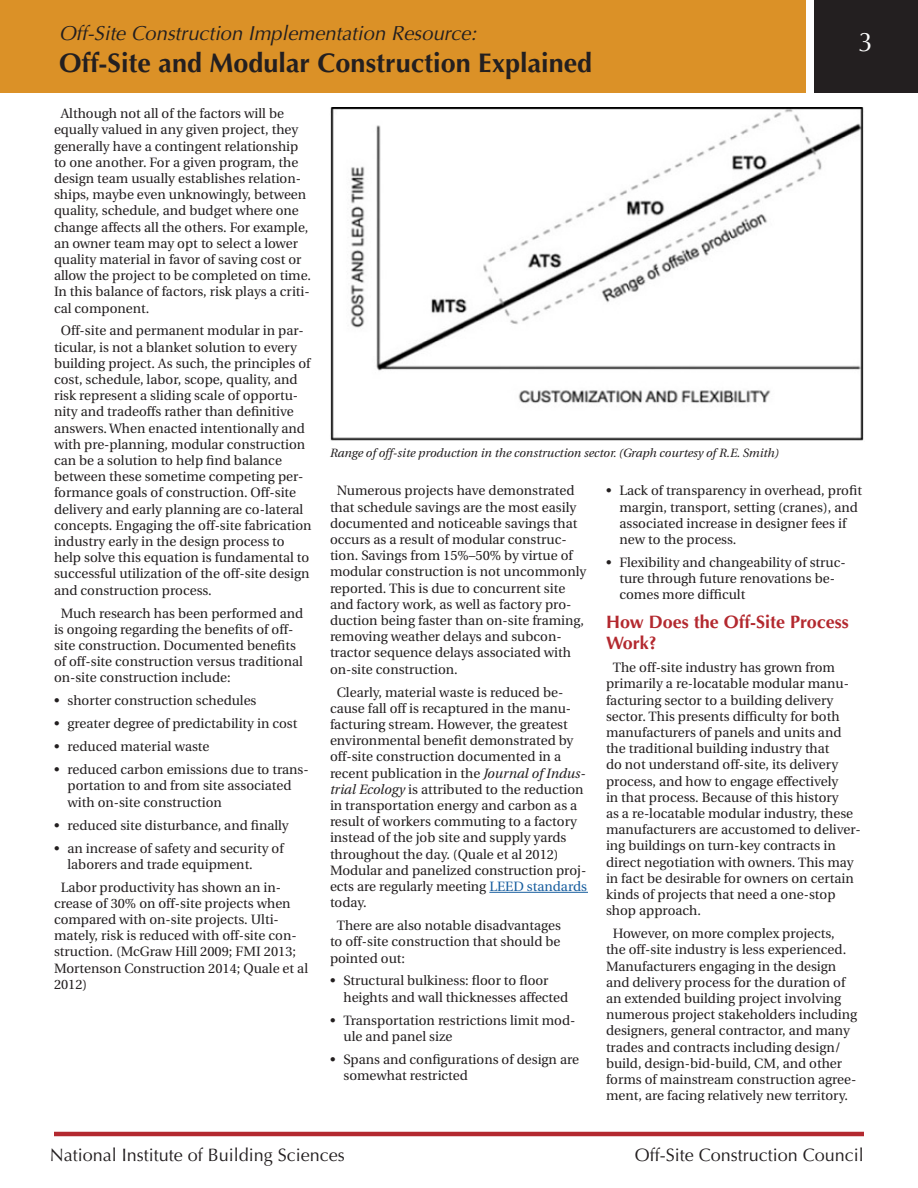
<style>
.page{position:relative;width:918px;height:1188px;background:#fff}
.page>*{position:absolute;margin:0;border:0;box-sizing:border-box;transform-origin:0 0}
.t1{font:700 27px "Optima";color:#231f20}
.subhead{font:27px "Optima";color:#fff}
.t2{font:italic 20.25px "Optima";color:#231f20}
.t3{font:18px "Optima";color:#231f20}
.subhead-2{font:700 18px/21.6px "Optima";color:#b3292f}
.hanging_indent{font:13.5px/16.2px "Utopia";color:#231f20}
.t4{font:italic 12px "Utopia";color:#231f20}
.s1{font-style:italic}
.s2{color:#175d9e}
</style>
<div class="page">
<div style="left:0;top:0;width:806px;height:93px;background:#db9127"></div>
<div style="left:814px;top:0;width:104px;height:93px;background:#231f20"></div>
<hr style="left:54px;top:1132px;width:810px;height:4px;background:#b3292f">
<img style="left:330px;top:108px;width:534px;height:333px">
<hr style="left:489px;top:892px;width:99px;height:1px;background:#175d9e">
<h2 class="t2" style="left:59px;top:21px;width:419px">Off-Site Construction Implementation Resource:</h2>
<h1 class="t1" style="left:59px;top:48px;width:535px">Off-Site and Modular Construction Explained</h1>
<p class="subhead" style="left:859px;top:26px;width:17px">3</p>
<p class="hanging_indent" style="left:54px;top:106px;width:258px;text-indent:7px">Although not all of the factors will be equally valued in any given project, they generally have a contingent relationship to one another. For a given program, the design team usually establishes relation&shy;ships, maybe even unknowingly, between quality, schedule, and budget where one change affects all the others. For example, an owner team may opt to select a lower quality material in favor of saving cost or allow the project to be completed on time.<br>In this balance of factors, risk plays a criti&shy;cal component.</p>
<p class="hanging_indent" style="left:54px;top:323px;width:259px;text-indent:7px">Off-site and permanent modular in par&shy;ticular, is not a blanket solution to every building project. As such, the principles of cost, schedule, labor, scope, quality, and risk represent a sliding scale of opportu&shy;nity and tradeoffs rather than definitive answers. When enacted intentionally and with pre-planning, modular construction can be a solution to help find balance between these sometime competing per&shy;formance goals of construction. Off-site delivery and early planning are co-lateral concepts. Engaging the off-site fabrication industry early in the design process to help solve this equation is fundamental to successful utilization of the off-site design and construction process.</p>
<p class="hanging_indent" style="left:54px;top:605px;width:251px;text-indent:7px">Much research has been performed and is ongoing regarding the benefits of off&shy;site construction. Documented benefits of off-site construction versus traditional on-site construction include:</p>
<p class="hanging_indent" style="left:54px;top:693px;width:204px">• shorter construction schedules</p>
<p class="hanging_indent" style="left:54px;top:716px;width:245px">• greater degree of predictability in cost</p>
<p class="hanging_indent" style="left:54px;top:739px;width:157px">• reduced material waste</p>
<p class="hanging_indent" style="left:68px;top:762px;width:243px;text-indent:-14px">• reduced carbon emissions due to trans&shy;portation to and from site associated with on-site construction</p>
<p class="hanging_indent" style="left:54px;top:817px;width:236px">• reduced site disturbance, and finally</p>
<p class="hanging_indent" style="left:68px;top:840px;width:218px;text-indent:-14px">• an increase of safety and security of laborers and trade equipment.</p>
<p class="hanging_indent" style="left:54px;top:879px;width:256px;text-indent:7px">Labor productivity has shown an in&shy;crease of 30% on off-site projects when compared with on-site projects. Ulti&shy;mately, risk is reduced with off-site con&shy;struction. (McGraw Hill 2009; FMI 2013; Mortenson Construction 2014; Quale et al 2012)</p>
<p class="t4" style="left:330px;top:447px;width:451px">Range of off-site production in the construction sector. (Graph courtesy of R.E. Smith)</p>
<p class="hanging_indent" style="left:330px;top:483px;width:258px;text-indent:7px">Numerous projects have demonstrated that schedule savings are the most easily documented and noticeable savings that occurs as a result of modular construc&shy;tion. Savings from 15%–50% by virtue of modular construction is not uncommonly reported. This is due to concurrent site and factory work, as well as factory pro&shy;duction being faster than on-site framing, removing weather delays and subcon&shy;tractor sequence delays associated with on-site construction.</p>
<p class="hanging_indent" style="left:330px;top:684px;width:258px;text-indent:7px">Clearly, material waste is reduced be&shy;cause fall off is recaptured in the manu&shy;facturing stream. However, the greatest environmental benefit demonstrated by off-site construction documented in a recent publication in the <span class="s1">Journal of Indus&shy;trial Ecology</span> is attributed to the reduction in transportation energy and carbon as a result of workers commuting to a factory instead of the job site and supply yards throughout the day. (Quale et al 2012)<br>Modular and panelized construction proj&shy;ects are regularly meeting <span class="s2">LEED standards </span>today.</p>
<p class="hanging_indent" style="left:330px;top:918px;width:233px;text-align:justify;text-indent:7px">There are also notable disadvantages to off-site construction that should be pointed out:</p>
<p class="hanging_indent" style="left:344px;top:973px;width:226px;text-indent:-14px">• Structural bulkiness: floor to floor heights and wall thicknesses affected</p>
<p class="hanging_indent" style="left:344px;top:1012px;width:233px;text-indent:-14px">• Transportation restrictions limit mod&shy;ule and panel size</p>
<p class="hanging_indent" style="left:344px;top:1051px;width:237px;text-indent:-14px">• Spans and configurations of design are somewhat restricted</p>
<p class="hanging_indent" style="left:620px;top:483px;width:244px;text-indent:-14px">• Lack of transparency in overhead, profit margin, transport, setting (cranes), and associated increase in designer fees if new to the process.</p>
<p class="hanging_indent" style="left:620px;top:555px;width:228px;text-indent:-14px">• Flexibility and changeability of struc&shy;ture through future renovations be&shy;comes more difficult</p>
<p class="subhead-2" style="left:606px;top:611px;width:244px">How Does the Off-Site Process<br>Work?</p>
<p class="hanging_indent" style="left:606px;top:660px;width:256px;text-indent:7px">The off-site industry has grown from primarily a re-locatable modular manu&shy;facturing sector to a building delivery sector. This presents difficulty for both manufacturers of panels and units and the traditional building industry that<br>do not understand off-site, its delivery process, and how to engage effectively<br>in that process. Because of this history<br>as a re-locatable modular industry, these manufacturers are accustomed to deliver&shy;ing buildings on turn-key contracts in direct negotiation with owners. This may in fact be desirable for owners on certain kinds of projects that need a one-stop shop approach.</p>
<p class="hanging_indent" style="left:606px;top:926px;width:253px;text-indent:7px">However, on more complex projects, the off-site industry is less experienced.<br>Manufacturers engaging in the design and delivery process for the duration of an extended building project involving numerous project stakeholders including designers, general contractor, and many trades and contracts including design/ build, design-bid-build, CM, and other forms of mainstream construction agree&shy;ment, are facing relatively new territory.</p>
<h3 class="t3" style="left:50px;top:1144px;width:297px">National Institute of Building Sciences</h3>
<h3 class="t3" style="left:635px;top:1144px;width:231px">Off-Site Construction Council</h3>
</div>
